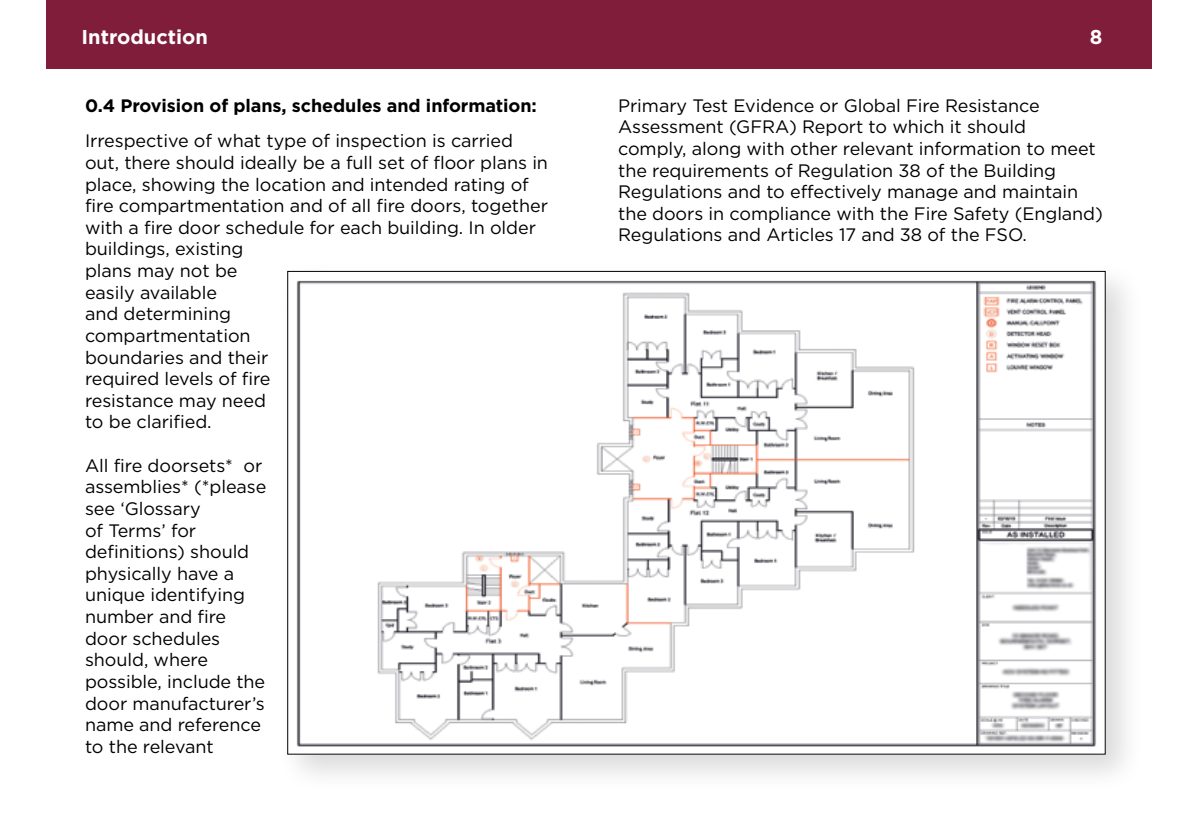
<style>
.page{position:relative;width:1191px;height:840px;background:#fff}
.page>*{position:absolute;margin:0;border:0;box-sizing:border-box;transform-origin:0 0}
.t1{font:700 20px "Gotham HTF";color:#fff}
.t2{font:18px/21.6px "Gotham HTF";letter-spacing:-.005em;color:#000}
.t3{font:700 18px "Gotham HTF";letter-spacing:-.005em;color:#000}
</style>
<div class="page">
<div style="left:46px;top:0;width:1105px;height:68px;background:#801d3a"></div>
<div style="left:277px;top:260px;width:867px;height:533px;background:#000;opacity:.15"></div>
<img style="left:289px;top:273px;width:814px;height:479px">
<p class="t1" style="left:82px;top:25px;width:128px">Introduction</p>
<p class="t1" style="left:1089px;top:25px;width:14px">8</p>
<p class="t3" style="left:85px;top:95px;width:453px">0.4 Provision of plans, schedules and information:</p>
<p class="t2" style="left:85px;top:130px;width:464px">Irrespective of what type of inspection is carried out, there should ideally be a full set of floor plans in place, showing the location and intended rating of fire compartmentation and of all fire doors, together with a fire door schedule for each building. In older buildings, existing<br>plans may not be<br>easily available<br>and determining<br>compartmentation<br>boundaries and their<br>required levels of fire<br>resistance may need<br>to be clarified.</p>
<p class="t2" style="left:85px;top:454px;width:183px">All fire doorsets* or assemblies* (*please see ‘Glossary<br>of Terms’ for definitions) should physically have a unique identifying number and fire door schedules should, where possible, include the door manufacturer’s name and reference to the relevant</p>
<p class="t2" style="left:618px;top:94px;width:486px">Primary Test Evidence or Global Fire Resistance Assessment (GFRA) Report to which it should<br>comply, along with other relevant information to meet the requirements of Regulation 38 of the Building Regulations and to effectively manage and maintain the doors in compliance with the Fire Safety (England)<br>Regulations and Articles 17 and 38 of the FSO.</p>
</div>
